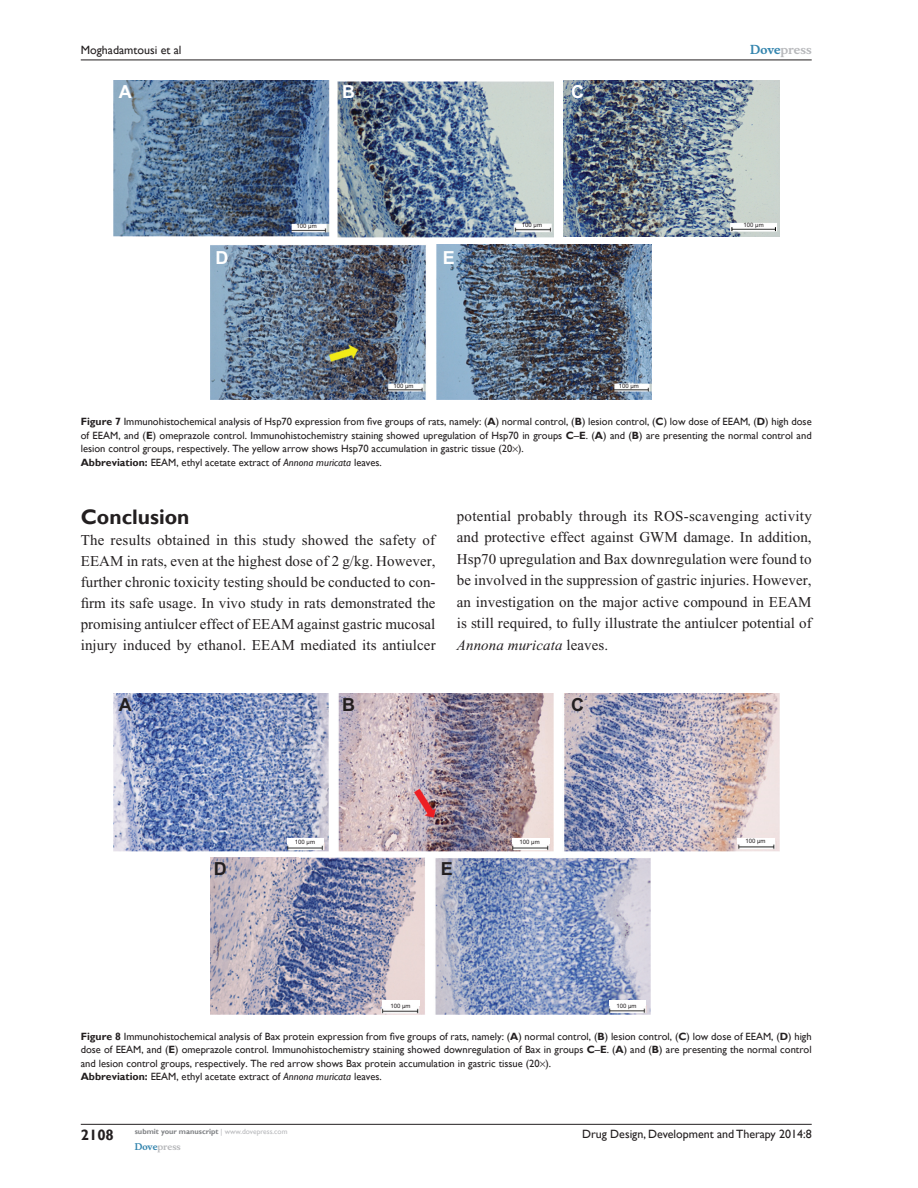
<style>
.page{position:relative;width:918px;height:1188px;background:#fff}
.page>*{position:absolute;margin:0;border:0;box-sizing:border-box;transform-origin:0 0}
.t1{font:700 21px "Gill Sans";color:#231f20}
.t2{font:700 18px "Arial";color:#fff}
.t3{font:700 18px "Arial";color:#231f20}
.TxF{font:15px/21.5px "Times New Roman";letter-spacing:.005em;color:#231f20;text-align:justify}
.t4{font:700 15px "Gill Sans";color:#231f20}
.t5{font:12px "Gill Sans";color:#231f20}
.t6{font:700 12px "Musee";color:#b8b9bc}
.FigC{font:10.5px/13.5px "Gill Sans";color:#231f20;text-align:justify}
.FigSNRI{font:10.5px "Gill Sans";color:#231f20}
.t7{font:700 9px "Musee";color:#b8b9bc}
.t8{font:700 7.5px "Gill Sans";color:#808285}
.t9{font:6px "Arial";color:#231f20}
.s1{color:#3485ae}
.s2{font-weight:700}
.s3{font-style:italic}
.s4{font-weight:400;color:#b8b9bc}
</style>
<div class="page">
<hr style="left:81px;top:1124px;width:731px;height:1px;background:#231f20">
<hr style="left:81px;top:60px;width:731px;height:1px;background:#231f20">
<img style="left:113px;top:81px;width:217px;height:156px">
<img style="left:338px;top:81px;width:216px;height:156px">
<img style="left:564px;top:81px;width:215px;height:156px">
<img style="left:211px;top:245px;width:440px;height:155px">
<img style="left:210px;top:858px;width:440px;height:156px">
<img style="left:113px;top:694px;width:666px;height:157px">
<div style="left:287px;top:838px;width:37px;height:6px;background:#fff"></div>
<div style="left:512px;top:838px;width:37px;height:6px;background:#fff"></div>
<div style="left:382px;top:1001px;width:38px;height:5px;background:#fff"></div>
<div style="left:609px;top:1001px;width:37px;height:5px;background:#fff"></div>
<div style="left:738px;top:838px;width:37px;height:6px;background:#fff"></div>
<p class="t5" style="left:81px;top:43px;width:102px">Moghadamtousi et al</p>
<p class="t2" style="left:119px;top:80px;width:14px">A</p>
<p class="t2" style="left:342px;top:80px;width:14px">B</p>
<p class="t2" style="left:571px;top:80px;width:14px">C</p>
<p class="t6" style="left:750px;top:43px;width:63px"><span class="s1">Dove</span>press</p>
<p class="t2" style="left:215px;top:246px;width:14px">D</p>
<p class="t9" style="left:297px;top:222px;width:22px">100 µm</p>
<p class="t2" style="left:443px;top:246px;width:14px">E</p>
<p class="t9" style="left:522px;top:221px;width:22px">100 µm</p>
<p class="t9" style="left:744px;top:221px;width:22px">100 µm</p>
<p class="t9" style="left:393px;top:382px;width:22px">100 µm</p>
<p class="t9" style="left:619px;top:382px;width:22px">100 µm</p>
<p class="FigC" style="left:81px;top:415px;width:732px"><span class="s2">Figure 7</span> Immunohistochemical analysis of Hsp70 expression from five groups of rats, namely: (<span class="s2">A</span>) normal control, (<span class="s2">B</span>) lesion control, (<span class="s2">C</span>) low dose of EEAM, (<span class="s2">D</span>) high dose of EEAM, and (<span class="s2">E</span>) omeprazole control. Immunohistochemistry staining showed upregulation of Hsp70 in groups <span class="s2">C</span>–<span class="s2">E</span>. (<span class="s2">A</span>) and (<span class="s2">B</span>) are presenting the normal control and lesion control groups, respectively. The yellow arrow shows Hsp70 accumulation in gastric tissue (20 ).</p>
<p class="FigSNRI" style="left:81px;top:456px;width:303px"><span class="s2">Abbreviation:</span> EEAM, ethyl acetate extract of <span class="s3">Annona muricata</span> leaves.</p>
<h1 class="t1" style="left:81px;top:504px;width:110px">Conclusion</h1>
<p class="TxF" style="left:81px;top:529px;width:356px;line-height:21px">The results obtained in this study showed the safety of EEAM in rats, even at the highest dose of 2 g/kg. However, further chronic toxicity testing should be conducted to con&shy;firm its safe usage. In vivo study in rats demonstrated the promising antiulcer effect of EEAM against gastric mucosal injury induced by ethanol. EEAM mediated its antiulcer</p>
<p class="TxF" style="left:457px;top:505px;width:356px">potential probably through its ROS-scavenging activity and protective effect against GWM damage. In addition, Hsp70 upregulation and Bax downregulation were found to be involved in the suppression of gastric injuries. However, an investigation on the major active compound in EEAM is still required, to fully illustrate the antiulcer potential of <span class="s3">Annona muricata</span> leaves.</p>
<p class="t3" style="left:119px;top:692px;width:14px">A</p>
<p class="t3" style="left:342px;top:692px;width:14px">B</p>
<p class="t3" style="left:571px;top:692px;width:14px">C</p>
<p class="t9" style="left:295px;top:838px;width:22px">100 µm</p>
<p class="t9" style="left:520px;top:838px;width:22px">100 µm</p>
<p class="t9" style="left:745px;top:837px;width:22px">100 µm</p>
<p class="t3" style="left:214px;top:857px;width:14px">D</p>
<p class="t3" style="left:441px;top:857px;width:14px">E</p>
<p class="t9" style="left:390px;top:1002px;width:22px">100 µm</p>
<p class="t9" style="left:616px;top:1002px;width:22px">100 µm</p>
<p class="FigC" style="left:81px;top:1030px;width:732px"><span class="s2">Figure 8</span> Immunohistochemical analysis of Bax protein expression from five groups of rats, namely: (<span class="s2">A</span>) normal control, (<span class="s2">B</span>) lesion control, (<span class="s2">C</span>) low dose of EEAM, (<span class="s2">D</span>) high dose of EEAM, and (<span class="s2">E</span>) omeprazole control. Immunohistochemistry staining showed downregulation of Bax in groups <span class="s2">C</span>–<span class="s2">E</span>. (<span class="s2">A</span>) and (<span class="s2">B</span>) are presenting the normal control and lesion control groups, respectively. The red arrow shows Bax protein accumulation in gastric tissue (20 ).</p>
<p class="FigSNRI" style="left:81px;top:1071px;width:303px"><span class="s2">Abbreviation:</span> EEAM, ethyl acetate extract of <span class="s3">Annona muricata</span> leaves.</p>
<h3 class="t4" style="left:81px;top:1126px;width:35px">2108</h3>
<p class="t8" style="left:135px;top:1127px;width:154px">submit your manuscript <span class="s4">| www.dovepress.com</span></p>
<p class="t7" style="left:135px;top:1141px;width:48px"><span class="s1">Dove</span>press</p>
<p class="t5" style="left:582px;top:1127px;width:231px">Drug Design, Development and Therapy 2014:8</p>
</div>
